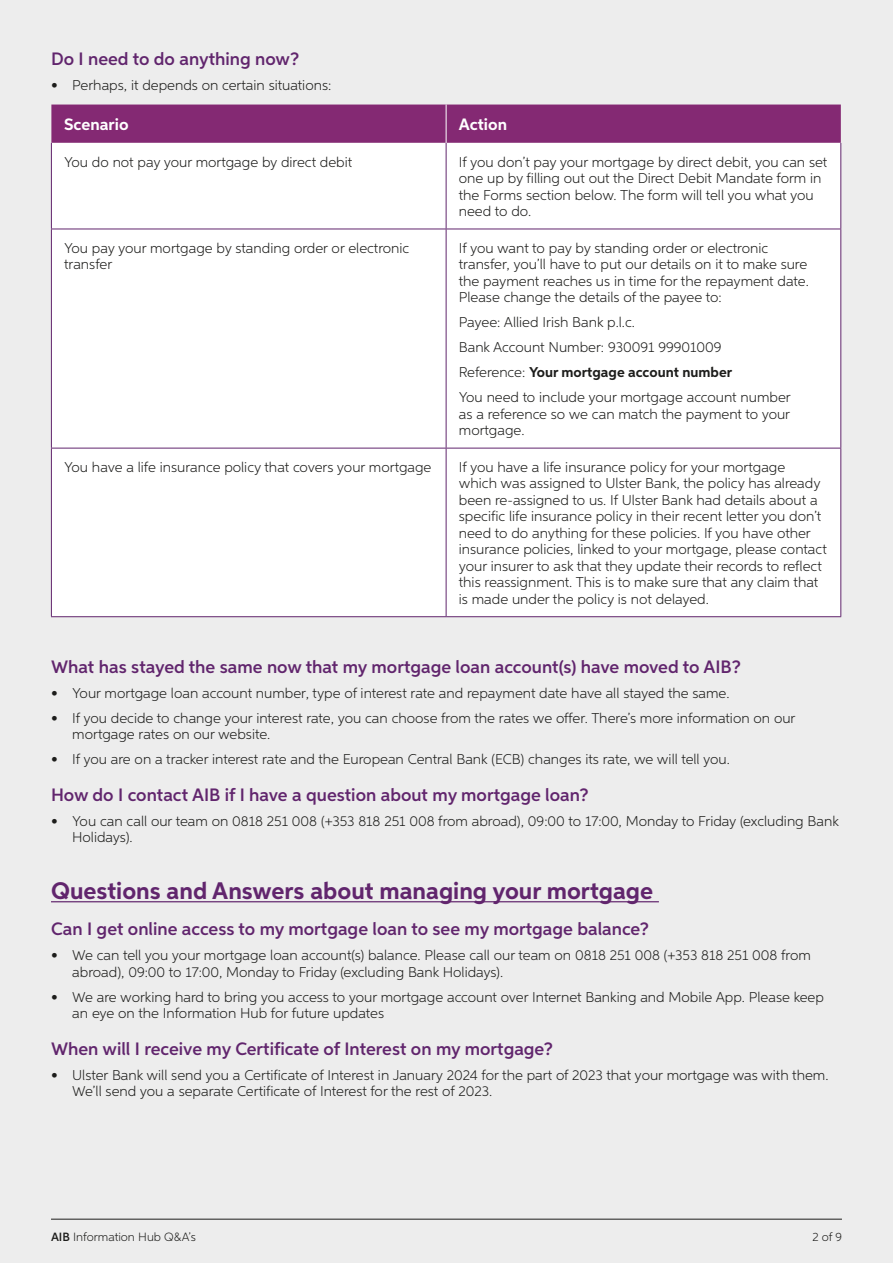
<style>
.page{position:relative;width:893px;height:1263px;background:#ededed}
.page>*{position:absolute;margin:0;border:0;box-sizing:border-box;transform-origin:0 0}
.Main_Heading{font:700 24px "Aspira";color:#61256d}
.Sub_Heading{font:600 18px "Aspira";color:#61256d}
.body_copy{font:700 16.5px "Aspira";color:#fff}
.body_copy-2{font:300 14.25px/16.5px "Aspira";color:#1d1d1b}
.body_copy-3{font:700 14.25px "Aspira";color:#1d1d1b}
.t1{font:300 12px "Aspira";color:#1d1d1b}
.s1{font-weight:300}
.s2{font-weight:600}
</style>
<div class="page">
<hr style="left:51px;top:1219px;width:791px;height:1px;background:#1d1d1b">
<hr style="left:51px;top:901px;width:608px;height:1px;background:#61256d">
<div style="left:51px;top:105px;width:790px;height:38px;background:#842973"></div>
<div style="left:52px;top:143px;width:788px;height:473px;background:#fff"></div>
<hr style="left:51px;top:143px;width:1px;height:86px;background:#61256d">
<hr style="left:446px;top:143px;width:1px;height:86px;background:#61256d">
<hr style="left:840px;top:143px;width:1px;height:86px;background:#61256d">
<hr style="left:51px;top:229px;width:395px;height:1px;background:#61256d">
<hr style="left:51px;top:229px;width:1px;height:219px;background:#61256d">
<hr style="left:446px;top:229px;width:395px;height:1px;background:#61256d">
<hr style="left:446px;top:229px;width:1px;height:219px;background:#61256d">
<hr style="left:840px;top:229px;width:1px;height:219px;background:#61256d">
<hr style="left:51px;top:448px;width:395px;height:1px;background:#61256d">
<hr style="left:51px;top:448px;width:1px;height:168px;background:#61256d">
<hr style="left:446px;top:448px;width:395px;height:1px;background:#61256d">
<hr style="left:446px;top:448px;width:1px;height:168px;background:#61256d">
<hr style="left:840px;top:448px;width:1px;height:168px;background:#61256d">
<hr style="left:51px;top:616px;width:395px;height:1px;background:#61256d">
<hr style="left:446px;top:616px;width:395px;height:1px;background:#61256d">
<hr style="left:446px;top:105px;width:1px;height:38px;background:#fff">
<p class="Sub_Heading" style="left:51px;top:48px;width:250px">Do I need to do anything now?</p>
<p class="body_copy-2" style="left:51px;top:77px;width:282px">• Perhaps, it depends on certain situations:</p>
<p class="body_copy" style="left:64px;top:114px;width:66px">Scenario</p>
<p class="body_copy" style="left:459px;top:114px;width:50px">Action</p>
<p class="body_copy-2" style="left:64px;top:153px;width:289px">You do not pay your mortgage by direct debit</p>
<p class="body_copy-2" style="left:459px;top:153px;width:370px">If you don’t pay your mortgage by direct debit, you can set one up by filling out out the Direct Debit Mandate form in the Forms section below. The form will tell you what you need to do.</p>
<p class="body_copy-2" style="left:64px;top:239px;width:347px">You pay your mortgage by standing order or electronic transfer</p>
<p class="body_copy-2" style="left:459px;top:239px;width:351px">If you want to pay by standing order or electronic transfer, you’ll have to put our details on it to make sure the payment reaches us in time for the repayment date.<br>Please change the details of the payee to:</p>
<p class="body_copy-2" style="left:459px;top:314px;width:178px">Payee: Allied Irish Bank p.l.c.</p>
<p class="body_copy-2" style="left:459px;top:339px;width:264px">Bank Account Number: 930091 99901009</p>
<p class="body_copy-3" style="left:459px;top:364px;width:275px"><span class="s1">Reference:</span> Your mortgage account number</p>
<p class="body_copy-2" style="left:459px;top:389px;width:333px;text-align:justify">You need to include your mortgage account number as a reference so we can match the payment to your mortgage.</p>
<p class="body_copy-2" style="left:64px;top:458px;width:369px">You have a life insurance policy that covers your mortgage</p>
<p class="body_copy-2" style="left:459px;top:458px;width:369px">If you have a life insurance policy for your mortgage which was assigned to Ulster Bank, the policy has already been re-assigned to us. If Ulster Bank had details about a specific life insurance policy in their recent letter you don’t need to do anything for these policies. If you have other insurance policies, linked to your mortgage, please contact your insurer to ask that they update their records to reflect this reassignment. This is to make sure that any claim that is made under the policy is not delayed.</p>
<p class="Sub_Heading" style="left:51px;top:655px;width:691px">What has stayed the same now that my mortgage loan account(s) have moved to AIB?</p>
<p class="body_copy-2" style="left:51px;top:684px;width:680px">• Your mortgage loan account number, type of interest rate and repayment date have all stayed the same.</p>
<p class="body_copy-2" style="left:72px;top:709px;width:725px;text-indent:-21px">• If you decide to change your interest rate, you can choose from the rates we offer. There’s more information on our mortgage rates on our website.</p>
<p class="body_copy-2" style="left:51px;top:751px;width:680px">• If you are on a tracker interest rate and the European Central Bank (ECB) changes its rate, we will tell you.</p>
<p class="Sub_Heading" style="left:51px;top:783px;width:539px">How do I contact AIB if I have a question about my mortgage loan?</p>
<p class="body_copy-2" style="left:72px;top:812px;width:768px;text-indent:-21px">• You can call our team on 0818 251 008 (+353 818 251 008 from abroad), 09:00 to 17:00, Monday to Friday (excluding Bank<br>Holidays).</p>
<p class="Main_Heading" style="left:51px;top:876px;width:604px">Questions and Answers about managing your mortgage</p>
<p class="Sub_Heading" style="left:51px;top:918px;width:599px">Can I get online access to my mortgage loan to see my mortgage balance?</p>
<p class="body_copy-2" style="left:72px;top:947px;width:740px;text-indent:-21px">• We can tell you your mortgage loan account(s) balance. Please call our team on 0818 251 008 (+353 818 251 008 from abroad), 09:00 to 17:00, Monday to Friday (excluding Bank Holidays).</p>
<p class="body_copy-2" style="left:72px;top:988px;width:753px;text-indent:-21px">• We are working hard to bring you access to your mortgage account over Internet Banking and Mobile App. Please keep an eye on the Information Hub for future updates</p>
<p class="Sub_Heading" style="left:51px;top:1038px;width:504px">When will I receive my Certificate of Interest on my mortgage?</p>
<p class="body_copy-2" style="left:72px;top:1066px;width:758px;text-indent:-21px">• Ulster Bank will send you a Certificate of Interest in January 2024 for the part of 2023 that your mortgage was with them.<br>We’ll send you a separate Certificate of Interest for the rest of 2023.</p>
<p class="t1" style="left:51px;top:1229px;width:146px"><span class="s2">AIB</span> Information Hub Q&amp;A’s</p>
<p class="t1" style="left:812px;top:1229px;width:31px">2 of 9</p>
</div>
